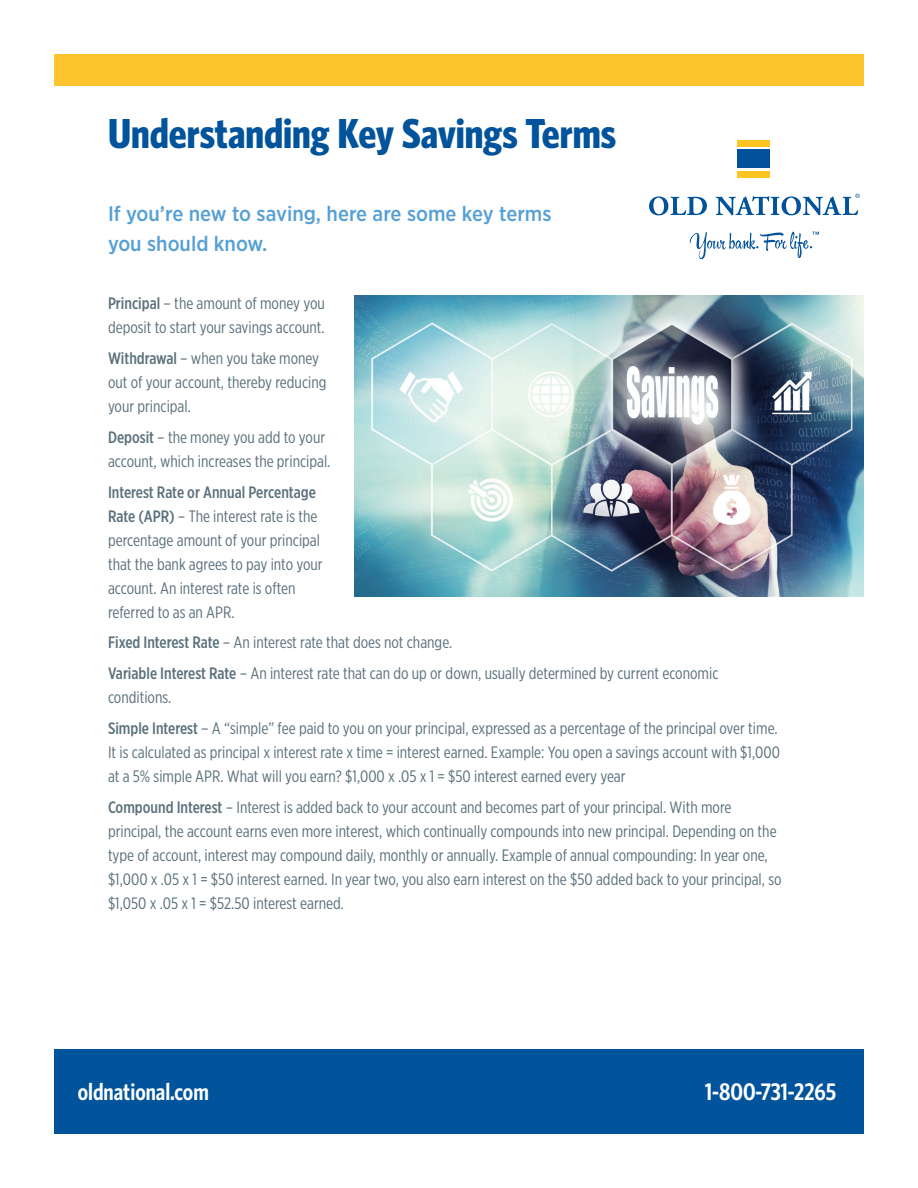
<style>
.page{position:relative;width:918px;height:1188px;background:#fff}
.page>*{position:absolute;margin:0;border:0;box-sizing:border-box;transform-origin:0 0}
.t1{font:700 42px "Whitney Condensed";color:#01539b}
.t2{font:600 24px "Whitney Condensed";color:#fff}
.t3{font:500 21px/30px "Gotham Narrow";color:#56a0d5}
.t4{font:16.5px/24px "Gotham X Narrow";color:#5b717c}
.s1{font-weight:500}
</style>
<div class="page">
<div style="left:54px;top:1050px;width:810px;height:84px;background:#01539b"></div>
<svg style="left:690px;top:232px;width:129px;height:27px"></svg>
<svg style="left:649px;top:196px;width:58px;height:19px"></svg>
<div style="left:737px;top:171px;width:33px;height:6px;background:#fec422"></div>
<div style="left:737px;top:150px;width:33px;height:18px;background:#01529a"></div>
<div style="left:737px;top:140px;width:33px;height:6px;background:#fec422"></div>
<svg style="left:716px;top:194px;width:144px;height:21px"></svg>
<div style="left:54px;top:54px;width:810px;height:32px;background:#fec52e"></div>
<img style="left:354px;top:296px;width:510px;height:300px">
<h1 class="t1" style="left:108px;top:107px;width:510px">Understanding Key Savings Terms</h1>
<p class="t3" style="left:108px;top:198px;width:445px">If you’re new to saving, here are some key terms you should know.</p>
<p class="t4" style="left:108px;top:291px;width:218px"><span class="s1">Principal</span> – the amount of money you deposit to start your savings account.</p>
<p class="t4" style="left:108px;top:346px;width:220px"><span class="s1">Withdrawal</span> – when you take money out of your account, thereby reducing your principal.</p>
<p class="t4" style="left:108px;top:425px;width:224px"><span class="s1">Deposit</span> – the money you add to your account, which increases the principal.</p>
<p class="t4" style="left:108px;top:480px;width:216px"><span class="s1">Interest Rate or Annual Percentage Rate (APR)</span> – The interest rate is the percentage amount of your principal that the bank agrees to pay into your account. An interest rate is often referred to as an APR.</p>
<p class="t4" style="left:108px;top:627px;width:612px;line-height:30.8px"><span class="s1">Fixed Interest Rate</span> – An interest rate that does not change.<br><span class="s1">Variable Interest Rate</span> – An interest rate that can do up or down, usually determined by current economic</p>
<p class="t4" style="left:108px;top:682px;width:671px;line-height:30.8px">conditions.<br><span class="s1">Simple Interest</span> – A “simple” fee paid to you on your principal, expressed as a percentage of the principal over time.</p>
<p class="t4" style="left:108px;top:740px;width:673px">It is calculated as principal x interest rate x time = interest earned. Example: You open a savings account with $1,000 at a 5% simple APR. What will you earn? $1,000 x .05 x 1 = $50 interest earned every year</p>
<p class="t4" style="left:108px;top:795px;width:675px"><span class="s1">Compound Interest</span> – Interest is added back to your account and becomes part of your principal. With more principal, the account earns even more interest, which continually compounds into new principal. Depending on the type of account, interest may compound daily, monthly or annually. Example of annual compounding: In year one, $1,000 x .05 x 1 = $50 interest earned. In year two, you also earn interest on the $50 added back to your principal, so $1,050 x .05 x 1 = $52.50 interest earned.</p>
<h2 class="t2" style="left:78px;top:1077px;width:133px">oldnational.com</h2>
<h2 class="t2" style="left:705px;top:1077px;width:133px">1-800-731-2265</h2>
</div>
